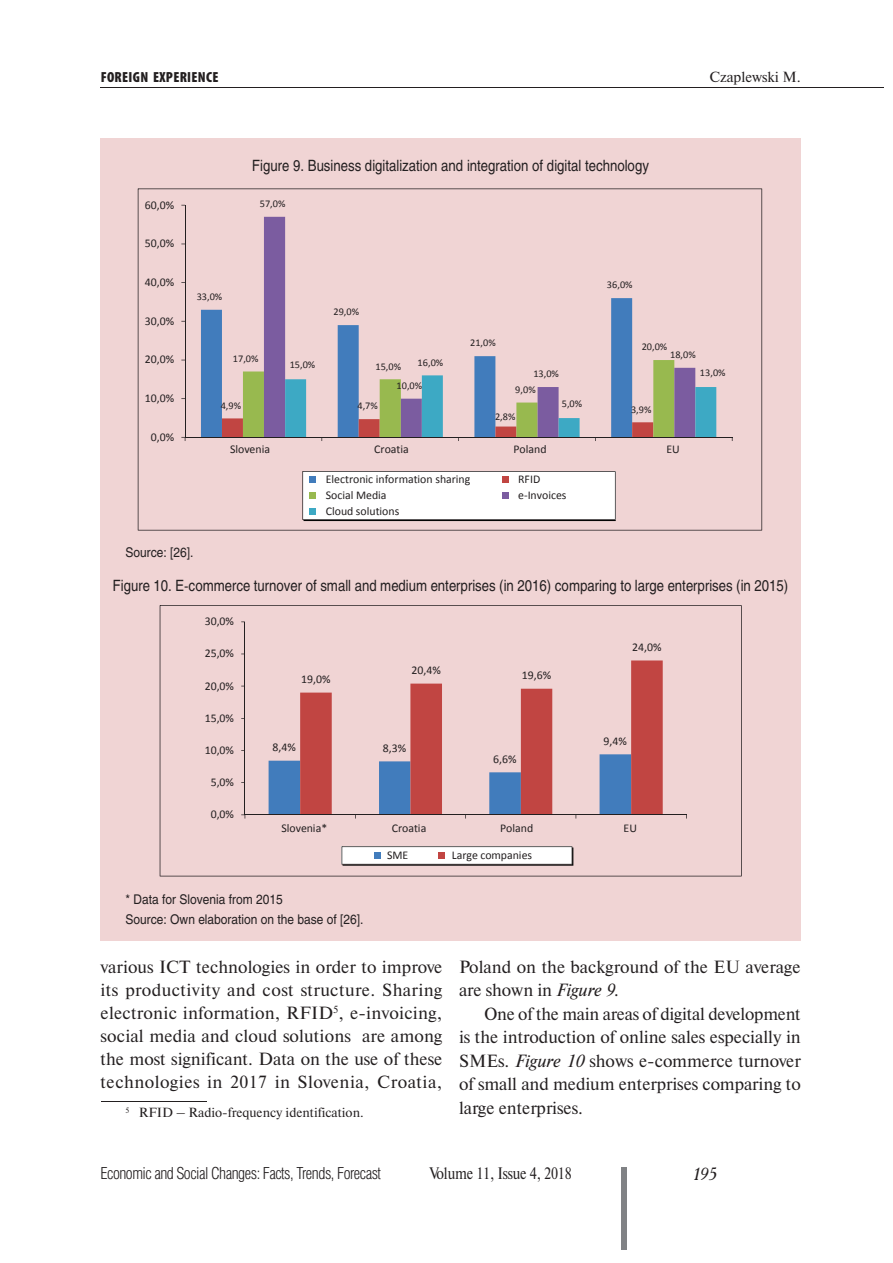
<style>
.page{position:relative;width:893px;height:1263px;background:#fff}
.page>*{position:absolute;margin:0;border:0;box-sizing:border-box;transform-origin:0 0}
.t1{font:17.7px/23.1px "Newton C";color:#231f20;text-align:justify}
.t2{font:italic 17.7px "Academy";color:#231f20}
.t3{font:300 16.65px "Helios Cond";letter-spacing:-.03em;color:#231f20}
.t4{font:16.65px "Newton C";letter-spacing:-.01em;color:#231f20;scale:.85 1}
.t5{font:15.45px "Helios";color:#231f20;scale:.85 1}
.t6{font:900 condensed 14.7px "Myriad Pro";letter-spacing:.02em;color:#231f20}
.t7{font:14.7px "Newton C";color:#231f20}
.t8{font:13.2px/20.1px "Helios";color:#231f20;scale:.9 1}
.t9{font:13.2px "Newton C";color:#231f20}
.t10{font:11.85px "Calibri";letter-spacing:-.005em;color:#231f20}
.t11{font:10.35px "Calibri";color:#231f20}
.s1{font-style:italic}
</style>
<div class="page">
<div style="left:621px;top:1167px;width:5px;height:83px;background:#808285"></div>
<hr style="left:101px;top:87px;width:783px;height:1px;background:#231f20">
<hr style="left:101px;top:1101px;width:105px;height:1px;background:#231f20">
<div style="left:101px;top:138px;width:700px;height:802px;background:#f0d4d4"></div>
<svg style="left:138px;top:188px;width:624px;height:343px"></svg>
<svg style="left:160px;top:605px;width:582px;height:271px"></svg>
<p class="t6" style="left:101px;top:71px;width:119px">FOREIGN EXPERIENCE</p>
<p class="t7" style="left:709px;top:72px;width:93px">Czaplewski M.</p>
<p class="t10" style="left:145px;top:200px;width:31px">60,0%</p>
<p class="t10" style="left:145px;top:238px;width:31px">50,0%</p>
<p class="t10" style="left:145px;top:277px;width:31px">40,0%</p>
<p class="t10" style="left:145px;top:316px;width:31px">30,0%</p>
<p class="t10" style="left:145px;top:354px;width:31px">20,0%</p>
<p class="t10" style="left:145px;top:393px;width:31px">10,0%</p>
<p class="t10" style="left:151px;top:432px;width:25px">0,0%</p>
<p class="t5" style="left:252px;top:159px;width:468px">Figure 9. Business digitalization and integration of digital technology</p>
<p class="t11" style="left:260px;top:199px;width:27px">57,0%</p>
<p class="t11" style="left:197px;top:292px;width:27px">33,0%</p>
<p class="t11" style="left:233px;top:354px;width:27px">17,0%</p>
<p class="t11" style="left:333px;top:308px;width:27px">29,0%</p>
<p class="t11" style="left:290px;top:360px;width:27px">15,0%</p>
<p class="t11" style="left:418px;top:358px;width:27px">16,0%</p>
<p class="t11" style="left:375px;top:362px;width:27px">15,0%</p>
<p class="t11" style="left:397px;top:381px;width:27px">10,0%</p>
<p class="t11" style="left:221px;top:401px;width:22px">4,9%</p>
<p class="t11" style="left:357px;top:402px;width:22px">4,7%</p>
<p class="t11" style="left:470px;top:339px;width:27px">21,0%</p>
<p class="t11" style="left:533px;top:370px;width:27px">13,0%</p>
<p class="t11" style="left:515px;top:385px;width:22px">9,0%</p>
<p class="t11" style="left:562px;top:399px;width:22px">5,0%</p>
<p class="t11" style="left:495px;top:412px;width:22px">2,8%</p>
<p class="t11" style="left:607px;top:281px;width:27px">36,0%</p>
<p class="t11" style="left:642px;top:342px;width:27px">20,0%</p>
<p class="t11" style="left:670px;top:350px;width:27px">18,0%</p>
<p class="t11" style="left:700px;top:368px;width:27px">13,0%</p>
<p class="t11" style="left:631px;top:405px;width:22px">3,9%</p>
<p class="t10" style="left:230px;top:444px;width:42px">Slovenia</p>
<p class="t10" style="left:374px;top:444px;width:36px">Croatia</p>
<p class="t10" style="left:513px;top:444px;width:35px">Poland</p>
<p class="t10" style="left:666px;top:444px;width:15px">EU</p>
<p class="t10" style="left:326px;top:474px;width:146px">Electronic information sharing</p>
<p class="t10" style="left:518px;top:474px;width:24px">RFID</p>
<p class="t10" style="left:326px;top:490px;width:62px">Social Media</p>
<p class="t10" style="left:518px;top:490px;width:50px">e-Invoices</p>
<p class="t10" style="left:326px;top:506px;width:75px">Cloud solutions</p>
<p class="t8" style="left:125px;top:543px;width:77px">Source: [26].</p>
<p class="t5" style="left:113px;top:579px;width:796px">Figure 10. E-commerce turnover of small and medium enterprises (in 2016) comparing to large enterprises (in 2015)</p>
<p class="t10" style="left:205px;top:616px;width:31px">30,0%</p>
<p class="t10" style="left:205px;top:649px;width:31px">25,0%</p>
<p class="t10" style="left:205px;top:681px;width:31px">20,0%</p>
<p class="t10" style="left:205px;top:713px;width:31px">15,0%</p>
<p class="t10" style="left:205px;top:745px;width:31px">10,0%</p>
<p class="t10" style="left:211px;top:777px;width:25px">5,0%</p>
<p class="t10" style="left:211px;top:809px;width:25px">0,0%</p>
<p class="t10" style="left:301px;top:674px;width:31px">19,0%</p>
<p class="t10" style="left:411px;top:665px;width:31px">20,4%</p>
<p class="t10" style="left:273px;top:742px;width:25px">8,4%</p>
<p class="t10" style="left:383px;top:743px;width:25px">8,3%</p>
<p class="t10" style="left:522px;top:670px;width:31px">19,6%</p>
<p class="t10" style="left:493px;top:754px;width:25px">6,6%</p>
<p class="t10" style="left:632px;top:642px;width:31px">24,0%</p>
<p class="t10" style="left:603px;top:736px;width:25px">9,4%</p>
<p class="t10" style="left:281px;top:823px;width:47px">Slovenia*</p>
<p class="t10" style="left:392px;top:823px;width:36px">Croatia</p>
<p class="t10" style="left:500px;top:823px;width:35px">Poland</p>
<p class="t10" style="left:623px;top:823px;width:15px">EU</p>
<p class="t10" style="left:387px;top:850px;width:23px">SME</p>
<p class="t10" style="left:452px;top:850px;width:82px">Large companies</p>
<p class="t8" style="left:126px;top:891px;width:266px">* Data for Slovenia from 2015<br>Source: Own elaboration on the base of [26].</p>
<p class="t1" style="left:101px;top:956px;width:343px">various ICT technologies in order to improve its productivity and cost structure. Sharing electronic information, RFID<sup>5</sup><sup>4</sup>, e-invoicing, social media and cloud solutions are among the most significant. Data on the use of these technologies in 2017 in Slovenia, Croatia,</p>
<p class="t9" style="left:126px;top:1108px;width:240px"><sup>5</sup> RFID – Radio-frequency identification.</p>
<p class="t1" style="left:459px;top:956px;width:343px;line-height:23.5px">Poland on the background of the EU average are shown in <span class="s1">Figure 9.</span></p>
<p class="t1" style="left:459px;top:1003px;width:343px;line-height:23.5px;text-indent:25px">One of the main areas of digital development is the introduction of online sales especially in SMEs. <span class="s1">Figure 10</span> shows e-commerce turnover of small and medium enterprises comparing to large enterprises.</p>
<p class="t3" style="left:101px;top:1168px;width:282px">Economic and Social Changes: Facts, Trends, Forecast</p>
<p class="t4" style="left:429px;top:1168px;width:169px">Volume 11, Issue 4, 2018</p>
<p class="t2" style="left:693px;top:1165px;width:25px">195</p>
</div>
